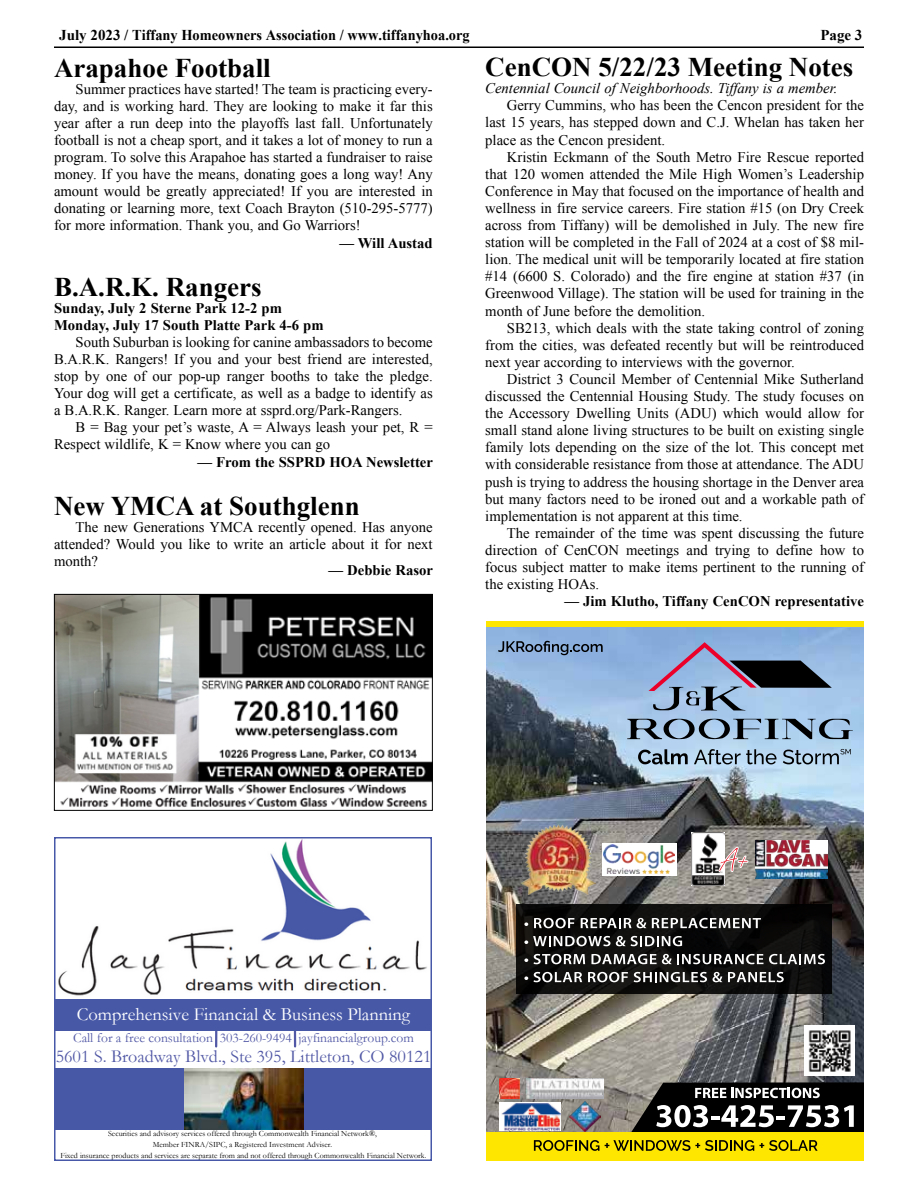
<style>
.page{position:relative;width:918px;height:1188px;background:#fff}
.page>*{position:absolute;margin:0;border:0;box-sizing:border-box;transform-origin:0 0}
.t1{font:700 27px "Times New Roman";color:#000}
.t2{font:18.45px "Garamond";color:#fff}
.t3{font:18px "Garamond";color:#5158a5}
.t4{font:700 15px "Times New Roman";color:#000}
.t5{font:14.7px/17.1px "Times New Roman";color:#000;text-align:justify}
.t6{font:700 14.7px/17.1px "Times New Roman";color:#000}
.t7{font:italic 14.7px "Times New Roman";color:#000}
.t8{font:13.5px "Garamond";color:#5158a5}
.t9{font:8.1px/11.1px "Garamond";color:#000;text-align:center}
</style>
<div class="page">
<hr style="left:54px;top:46px;width:810px;height:2px;background:#000">
<img style="left:58px;top:840px;width:369px;height:156px">
<hr style="left:215px;top:1009px;width:3px;height:37px;background:#5158a5">
<hr style="left:294px;top:1009px;width:2px;height:37px;background:#5158a5">
<div style="left:54px;top:999px;width:378px;height:32px;background:#4758a7"></div>
<div style="left:54px;top:1068px;width:378px;height:61px;background:#4758a7"></div>
<img style="left:184px;top:1068px;width:120px;height:61px">
<div style="left:54px;top:837px;width:378px;height:324px;border:2px solid #4758a8"></div>
<img style="left:56px;top:596px;width:375px;height:212px">
<div style="left:54px;top:594px;width:379px;height:217px;border:1px solid #000"></div>
<img style="left:486px;top:627px;width:378px;height:505px">
<img style="left:500px;top:1078px;width:104px;height:21px">
<div style="left:486px;top:621px;width:378px;height:6px;background:#ffe600"></div>
<svg style="left:649px;top:642px;width:183px;height:68px;background:#7f8fae"></svg>
<svg style="left:627px;top:719px;width:226px;height:20px;background:#778ea4"></svg>
<svg style="left:638px;top:749px;width:50px;height:15px"></svg>
<svg style="left:694px;top:749px;width:83px;height:15px"></svg>
<svg style="left:783px;top:749px;width:68px;height:15px"></svg>
<img style="left:521px;top:824px;width:74px;height:70px">
<svg style="left:602px;top:843px;width:75px;height:33px"></svg>
<img style="left:604px;top:845px;width:71px;height:28px">
<img style="left:692px;top:833px;width:32px;height:53px">
<svg style="left:719px;top:847px;width:29px;height:25px"></svg>
<img style="left:755px;top:840px;width:73px;height:38px">
<img style="left:804px;top:1025px;width:51px;height:50px">
<img style="left:500px;top:1102px;width:60px;height:28px">
<img style="left:570px;top:1101px;width:30px;height:30px">
<div style="left:486px;top:1132px;width:378px;height:29px;background:#ffe600"></div>
<svg style="left:534px;top:1140px;width:65px;height:11px"></svg>
<svg style="left:498px;top:641px;width:105px;height:14px"></svg>
<svg style="left:605px;top:1082px;width:259px;height:69px"></svg>
<svg style="left:517px;top:904px;width:315px;height:90px;background:#0d0c0c"></svg>
<svg style="left:524px;top:922px;width:4px;height:4px"></svg>
<svg style="left:534px;top:918px;width:40px;height:10px"></svg>
<svg style="left:581px;top:918px;width:65px;height:10px"></svg>
<svg style="left:652px;top:918px;width:109px;height:10px"></svg>
<svg style="left:524px;top:936px;width:86px;height:10px"></svg>
<svg style="left:616px;top:936px;width:66px;height:10px"></svg>
<svg style="left:524px;top:958px;width:4px;height:4px"></svg>
<svg style="left:534px;top:954px;width:51px;height:10px"></svg>
<svg style="left:591px;top:954px;width:172px;height:10px"></svg>
<svg style="left:769px;top:954px;width:56px;height:10px"></svg>
<svg style="left:524px;top:976px;width:4px;height:4px"></svg>
<svg style="left:534px;top:972px;width:48px;height:10px"></svg>
<svg style="left:588px;top:972px;width:40px;height:10px"></svg>
<svg style="left:634px;top:972px;width:73px;height:10px"></svg>
<svg style="left:713px;top:972px;width:9px;height:10px"></svg>
<svg style="left:728px;top:972px;width:56px;height:10px"></svg>
<p class="t4" style="left:59px;top:25px;width:412px">July 2023 / Tiffany Homeowners Association / www.tiffanyhoa.org</p>
<p class="t4" style="left:820px;top:25px;width:44px">Page 3</p>
<h1 class="t1" style="left:54px;top:49px;width:218px">Arapahoe Football</h1>
<p class="t5" style="left:54px;top:80px;width:380px;text-indent:22px">Summer practices have started! The team is practicing every&shy;day, and is working hard. They are looking to make it far this year after a run deep into the playoffs last fall. Unfortunately football is not a cheap sport, and it takes a lot of money to run a program. To solve this Arapahoe has started a fundraiser to raise money. If you have the means, donating goes a long way! Any amount would be greatly appreciated! If you are interested in donating or learning more, text Coach Brayton (510-295-5777) for more information. Thank you, and Go Warriors!</p>
<p class="t6" style="left:339px;top:234px;width:95px">— Will Austad</p>
<h1 class="t1" style="left:54px;top:268px;width:209px">B.A.R.K. Rangers</h1>
<p class="t6" style="left:54px;top:299px;width:271px">Sunday, July 2 Sterne Park 12-2 pm<br>Monday, July 17 South Platte Park 4-6 pm</p>
<p class="t5" style="left:54px;top:333px;width:380px;text-indent:22px">South Suburban is looking for canine ambassadors to become B.A.R.K. Rangers! If you and your best friend are interested, stop by one of our pop-up ranger booths to take the pledge.<br>Your dog will get a certificate, as well as a badge to identify as a B.A.R.K. Ranger. Learn more at ssprd.org/Park-Rangers.</p>
<p class="t5" style="left:54px;top:419px;width:380px;text-indent:22px">B = Bag your pet’s waste, A = Always leash your pet, R =<br>Respect wildlife, K = Know where you can go</p>
<p class="t6" style="left:198px;top:453px;width:237px">— From the SSPRD HOA Newsletter</p>
<h1 class="t1" style="left:54px;top:487px;width:307px">New YMCA at Southglenn</h1>
<p class="t5" style="left:54px;top:518px;width:380px;text-indent:22px">The new Generations YMCA recently opened. Has anyone attended? Would you like to write an article about it for next month?</p>
<p class="t6" style="left:329px;top:561px;width:106px">— Debbie Rasor</p>
<h1 class="t1" style="left:485px;top:48px;width:370px">CenCON 5/22/23 Meeting Notes</h1>
<p class="t7" style="left:485px;top:78px;width:354px">Centennial Council of Neighborhoods. Tiffany is a member.</p>
<p class="t5" style="left:485px;top:97px;width:380px;text-indent:22px">Gerry Cummins, who has been the Cencon president for the last 15 years, has stepped down and C.J. Whelan has taken her place as the Cencon president.</p>
<p class="t5" style="left:485px;top:148px;width:380px;text-indent:22px">Kristin Eckmann of the South Metro Fire Rescue reported that 120 women attended the Mile High Women’s Leadership Conference in May that focused on the importance of health and wellness in fire service careers. Fire station #15 (on Dry Creek across from Tiffany) will be demolished in July. The new fire station will be completed in the Fall of 2024 at a cost of $8 mil&shy;lion. The medical unit will be temporarily located at fire station #14 (6600 S. Colorado) and the fire engine at station #37 (in Greenwood Village). The station will be used for training in the month of June before the demolition.</p>
<p class="t5" style="left:485px;top:319px;width:380px;text-indent:22px">SB213, which deals with the state taking control of zoning from the cities, was defeated recently but will be reintroduced next year according to interviews with the governor.</p>
<p class="t5" style="left:485px;top:370px;width:380px;text-indent:22px">District 3 Council Member of Centennial Mike Sutherland discussed the Centennial Housing Study. The study focuses on the Accessory Dwelling Units (ADU) which would allow for small stand alone living structures to be built on existing single family lots depending on the size of the lot. This concept met with considerable resistance from those at attendance. The ADU push is trying to address the housing shortage in the Denver area but many factors need to be ironed out and a workable path of implementation is not apparent at this time.</p>
<p class="t5" style="left:485px;top:524px;width:380px;text-indent:22px">The remainder of the time was spent discussing the future direction of CenCON meetings and trying to define how to focus subject matter to make items pertinent to the running of the existing HOAs.</p>
<p class="t6" style="left:564px;top:592px;width:301px">— Jim Klutho, Tiffany CenCON representative</p>
<p class="t2" style="left:77px;top:1002px;width:335px">Comprehensive Financial &amp; Business Planning</p>
<p class="t8" style="left:73px;top:1028px;width:342px">Call for a free consultation 303-260-9494 jayfinancialgroup.com</p>
<p class="t3" style="left:56px;top:1045px;width:377px">5601 S. Broadway Blvd., Ste 395, Littleton, CO 80121</p>
<p class="t9" style="left:61px;top:1128px;width:367px">Securities and advisory services offered through Commonwealth Financial Network®,<br>Member FINRA/SIPC, a Registered Investment Adviser.<br>Fixed insurance products and services are separate from and not offered through Commonwealth Financial Network.</p>
</div>
